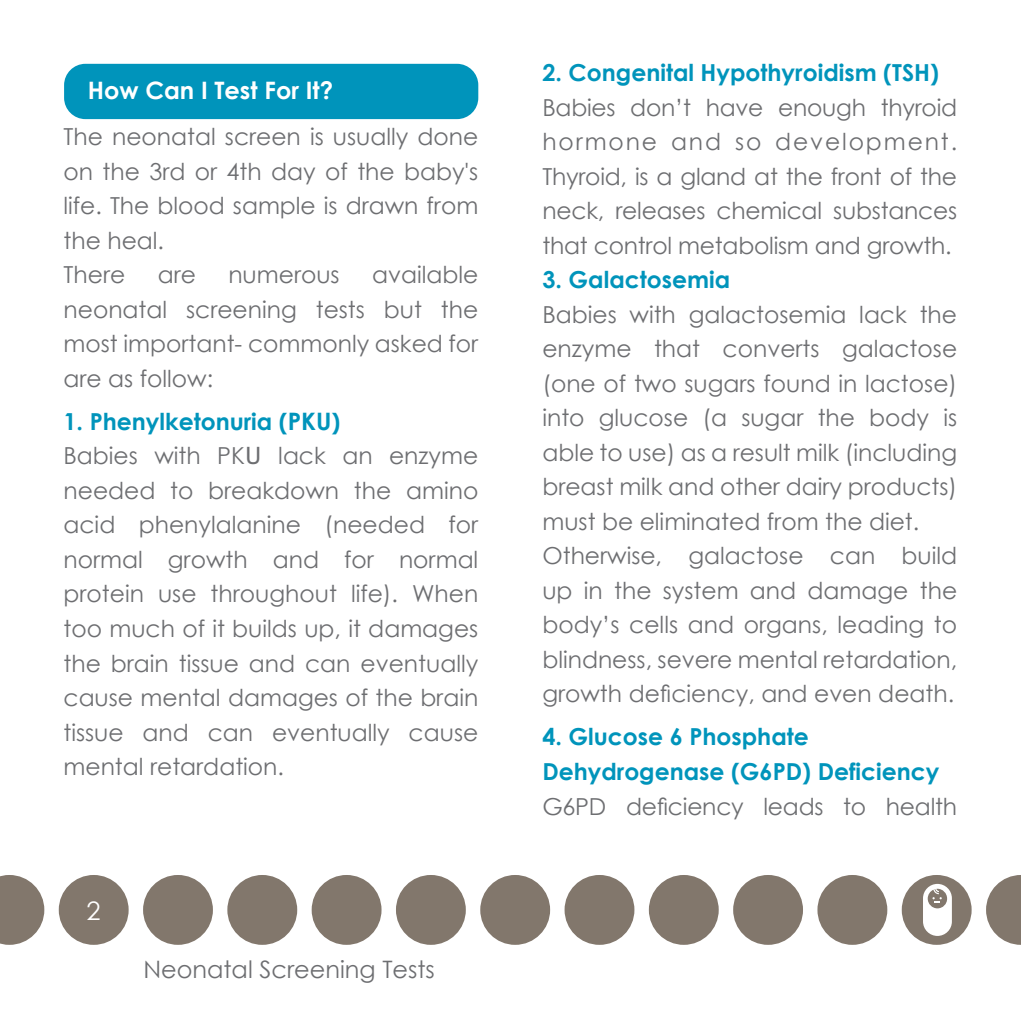
<style>
.page{position:relative;width:1021px;height:1021px;background:#fff}
.page>*{position:absolute;margin:0;border:0;box-sizing:border-box;transform-origin:0 0}
.t1{font:25.5px "Century Gothic";color:#fff}
.t2{font:24px "Century Gothic";color:#6d6e71}
.t3{font:700 24px "Century Gothic";color:#fff}
.t4{font:23.4px/34.5px "Century Gothic";color:#6d6e71}
.t5{font:700 23.4px/34.5px "Century Gothic";color:#0094bb}
.t6{font:23.4px "Century Gothic";letter-spacing:.08em;color:#6d6e71}
.s1{font-size:24px}
.s2{font-family:"Sanuk TF"}
</style>
<div class="page">
<svg style="left:0;top:875px;width:44px;height:69px"></svg>
<div style="left:59px;top:875px;width:70px;height:69px;background:#82776c;border-radius:50%"></div>
<div style="left:143px;top:875px;width:70px;height:69px;background:#82776c;border-radius:50%"></div>
<div style="left:227px;top:875px;width:70px;height:69px;background:#82776c;border-radius:50%"></div>
<div style="left:312px;top:875px;width:69px;height:69px;background:#82776c;border-radius:50%"></div>
<div style="left:396px;top:875px;width:70px;height:69px;background:#82776c;border-radius:50%"></div>
<div style="left:480px;top:875px;width:70px;height:69px;background:#82776c;border-radius:50%"></div>
<div style="left:564px;top:875px;width:70px;height:69px;background:#82776c;border-radius:50%"></div>
<div style="left:649px;top:875px;width:69px;height:69px;background:#82776c;border-radius:50%"></div>
<div style="left:733px;top:875px;width:70px;height:69px;background:#82776c;border-radius:50%"></div>
<div style="left:817px;top:875px;width:70px;height:69px;background:#82776c;border-radius:50%"></div>
<div style="left:901px;top:875px;width:70px;height:69px;background:#82776c;border-radius:50%"></div>
<svg style="left:986px;top:875px;width:34px;height:69px"></svg>
<div style="left:64px;top:64px;width:414px;height:55px;background:#0094bb;border-radius:21px"></div>
<svg style="left:923px;top:883px;width:28px;height:52px"></svg>
<p class="t3" style="left:88px;top:72px;width:247px">How Can I Test For ?I t</p>
<p class="t4" style="left:63px;top:119px;width:416px">The neonatal screen is usually done</p>
<p class="t4" style="left:63px;top:154px;width:416px">on the 3rd or 4th day of the baby s'</p>
<p class="t4" style="left:63px;top:188px;width:416px">life. The blood sample is drawn from</p>
<p class="t4" style="left:63px;top:223px;width:102px">the heal.</p>
<p class="t4" style="left:372px;top:257px;width:108px">available</p>
<p class="t4" style="left:63px;top:257px;width:63px">There</p>
<p class="t4" style="left:158px;top:257px;width:40px">are</p>
<p class="t4" style="left:228px;top:257px;width:113px">numerous</p>
<p class="t4" style="left:186px;top:292px;width:112px">screening</p>
<p class="t4" style="left:63px;top:292px;width:416px">neonatal<br>most important- commonly asked for are as follow:</p>
<p class="t5" style="left:63px;top:403px;width:278px">1. Phenylketonuria (<span class="s1">PKU</span>(</p>
<p class="t4" style="left:389px;top:438px;width:91px">enzyme</p>
<p class="t4" style="left:384px;top:292px;width:40px">but</p>
<p class="t4" style="left:441px;top:292px;width:39px">the</p>
<p class="t4" style="left:316px;top:292px;width:51px">tests</p>
<p class="t4" style="left:63px;top:438px;width:76px">Babies</p>
<p class="t4" style="left:154px;top:438px;width:48px">with</p>
<p class="t4" style="left:278px;top:438px;width:49px">lack</p>
<p class="t4" style="left:217px;top:438px;width:46px">PK<span class="s2">U</span></p>
<p class="t4" style="left:342px;top:438px;width:32px">an</p>
<p class="t4" style="left:63px;top:473px;width:93px">needed</p>
<p class="t4" style="left:170px;top:473px;width:25px">to</p>
<p class="t4" style="left:208px;top:473px;width:133px">breakdown</p>
<p class="t4" style="left:354px;top:473px;width:39px">the</p>
<p class="t4" style="left:406px;top:473px;width:74px">amino</p>
<p class="t4" style="left:63px;top:507px;width:53px">acid</p>
<p class="t4" style="left:139px;top:507px;width:164px">phenylalanine</p>
<p class="t4" style="left:324px;top:507px;width:102px">(needed</p>
<p class="t4" style="left:448px;top:507px;width:31px">for</p>
<p class="t4" style="left:63px;top:542px;width:81px">normal</p>
<p class="t4" style="left:168px;top:542px;width:81px">growth</p>
<p class="t4" style="left:273px;top:542px;width:48px">and</p>
<p class="t4" style="left:344px;top:542px;width:31px">for</p>
<p class="t4" style="left:399px;top:542px;width:81px">normal</p>
<p class="t4" style="left:63px;top:576px;width:82px">protein</p>
<p class="t4" style="left:63px;top:611px;width:416px">too much of it builds up it, damages</p>
<p class="t4" style="left:63px;top:645px;width:416px">the brain tissue and can eventually</p>
<p class="t4" style="left:63px;top:680px;width:416px">cause mental damages of the brain</p>
<p class="t4" style="left:408px;top:714px;width:71px">cause</p>
<p class="t4" style="left:351px;top:576px;width:49px">life .)</p>
<p class="t4" style="left:210px;top:576px;width:128px">throughout</p>
<p class="t4" style="left:412px;top:576px;width:68px">When</p>
<p class="t4" style="left:158px;top:576px;width:40px">use</p>
<p class="t4" style="left:63px;top:714px;width:222px">tissue<br>mental retardation.</p>
<p class="t4" style="left:143px;top:714px;width:48px">and</p>
<p class="t4" style="left:272px;top:714px;width:119px">eventually</p>
<p class="t4" style="left:208px;top:714px;width:47px">can</p>
<p class="t1" style="left:86px;top:892px;width:16px">2</p>
<p class="t2" style="left:143px;top:952px;width:293px">Neonatal Screening Tests</p>
<p class="t5" style="left:542px;top:54px;width:398px">2. Congenital Hypothyroidism (TSH(</p>
<p class="t4" style="left:880px;top:90px;width:78px">thyroid</p>
<p class="t4" style="left:542px;top:90px;width:75px">Babies</p>
<p class="t4" style="left:630px;top:90px;width:62px">don t’</p>
<p class="t4" style="left:705px;top:90px;width:59px">have</p>
<p class="t4" style="left:778px;top:90px;width:89px">enough</p>
<p class="t6" style="left:542px;top:125px;width:116px">hormone</p>
<p class="t4" style="left:542px;top:159px;width:416px">Thyroid ais, gland at the front of the</p>
<p class="t4" style="left:833px;top:193px;width:125px">substances</p>
<p class="t4" style="left:671px;top:124px;width:52px">and</p>
<p class="t6" style="left:775px;top:125px;width:183px">development.</p>
<p class="t4" style="left:735px;top:124px;width:28px">so</p>
<p class="t4" style="left:716px;top:193px;width:107px">chemical</p>
<p class="t4" style="left:542px;top:193px;width:411px">neck,<br>that control metabolism and growth.</p>
<p class="t5" style="left:542px;top:261px;width:189px">3. Galactosemia</p>
<p class="t4" style="left:919px;top:297px;width:39px">the</p>
<p class="t4" style="left:615px;top:193px;width:91px">releases</p>
<p class="t4" style="left:542px;top:297px;width:76px">Babies</p>
<p class="t4" style="left:629px;top:297px;width:48px">with</p>
<p class="t4" style="left:688px;top:297px;width:159px">galactosemia</p>
<p class="t4" style="left:859px;top:297px;width:49px">lack</p>
<p class="t4" style="left:654px;top:331px;width:48px">that</p>
<p class="t4" style="left:842px;top:331px;width:117px">galactose</p>
<p class="t4" style="left:722px;top:331px;width:98px">converts</p>
<p class="t4" style="left:542px;top:331px;width:91px">enzyme</p>
<p class="t4" style="left:542px;top:366px;width:416px">(one of two sugars found in lactose(</p>
<p class="t4" style="left:943px;top:400px;width:15px">is</p>
<p class="t4" style="left:542px;top:400px;width:44px">into</p>
<p class="t4" style="left:542px;top:435px;width:416px">able to use) as a result milk (including</p>
<p class="t4" style="left:542px;top:469px;width:416px">breast milk and other dairy products(</p>
<p class="t4" style="left:542px;top:504px;width:378px">must be eliminated from the diet.</p>
<p class="t4" style="left:901px;top:538px;width:57px">build</p>
<p class="t4" style="left:702px;top:400px;width:26px">(a</p>
<p class="t4" style="left:599px;top:400px;width:91px">glucose</p>
<p class="t4" style="left:817px;top:400px;width:39px">the</p>
<p class="t4" style="left:869px;top:400px;width:61px">body</p>
<p class="t4" style="left:741px;top:400px;width:64px">sugar</p>
<p class="t4" style="left:542px;top:538px;width:121px">Otherwise,</p>
<p class="t4" style="left:688px;top:538px;width:117px">galactose</p>
<p class="t4" style="left:829px;top:538px;width:47px">can</p>
<p class="t4" style="left:584px;top:573px;width:20px">in</p>
<p class="t4" style="left:614px;top:573px;width:39px">the</p>
<p class="t4" style="left:750px;top:573px;width:48px">and</p>
<p class="t4" style="left:807px;top:573px;width:102px">damage</p>
<p class="t4" style="left:919px;top:573px;width:39px">the</p>
<p class="t4" style="left:663px;top:573px;width:77px">system</p>
<p class="t4" style="left:542px;top:573px;width:416px">up<br>body s’ cells and organs, leading to blindness, severe mental retardation, growth deficiency, and even death.</p>
<p class="t5" style="left:542px;top:718px;width:398px">4. Glucose 6 Phosphate<br>Dehydrogenase (G6PD) Deficiency</p>
<p class="t4" style="left:885px;top:788px;width:73px">health</p>
<p class="t4" style="left:626px;top:788px;width:119px">deficiency</p>
<p class="t4" style="left:542px;top:788px;width:65px">G6PD</p>
<p class="t4" style="left:763px;top:788px;width:62px">leads</p>
<p class="t4" style="left:843px;top:788px;width:25px">to</p>
</div>
